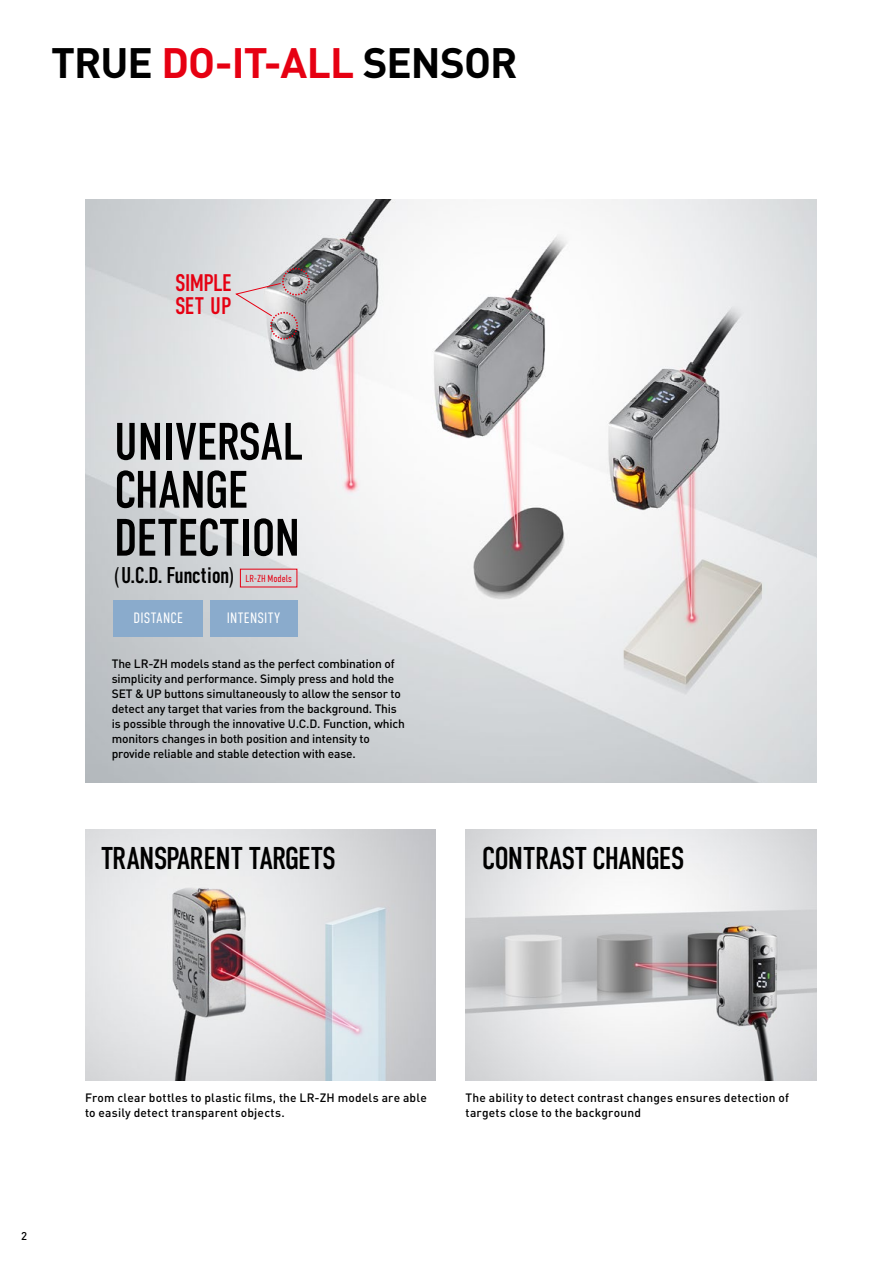
<style>
.page{position:relative;width:893px;height:1263px;background:#fff}
.page>*{position:absolute;margin:0;border:0;box-sizing:border-box;transform-origin:0 0}
.t1{font:52.5px/48px "DIN Condensed";letter-spacing:-.005em;color:#000}
.t2{font:700 42px "DINOT";letter-spacing:-.02em;color:#000}
.t3{font:31.5px "DIN Condensed";letter-spacing:-.025em;color:#000}
.t4{font:24px/23.2px "DIN Condensed";letter-spacing:-.02em;color:#e60012}
.t5{font:22.8px "DIN Condensed";letter-spacing:-.015em;color:#000}
.t6{font:300 15px "DIN Condensed";letter-spacing:.02em;color:#fff}
.t7{font:500 12px/15px "DINOT";letter-spacing:-.015em;color:#000}
.t8{font:500 12px/15px "DINOT";letter-spacing:.015em;color:#000}
.t9{font:500 11.25px "DINOT";color:#000}
.t10{font:300 10.2px "DIN Condensed";color:#e60012}
.s1{color:#e60012}
.s2{font-weight:300}
</style>
<div class="page">
<img style="left:85px;top:200px;width:731px;height:582px">
<img style="left:466px;top:829px;width:350px;height:251px">
<img style="left:85px;top:829px;width:351px;height:251px">
<div style="left:210px;top:600px;width:87px;height:36px;background:#8aabcc"></div>
<div style="left:114px;top:600px;width:89px;height:36px;background:#8aabcc"></div>
<svg style="left:235px;top:267px;width:76px;height:73px;background:#c5bec0"></svg>
<h2 class="t2" style="left:51px;top:35px;width:468px">TRUE <span class="s1">DO-IT-ALL</span> SENSOR</h2>
<h3 class="t4" style="left:175px;top:271px;width:58px">SIMPLE<br>SET UP</h3>
<h1 class="t1" style="left:114px;top:419px;width:191px">UNIVERSAL<br>CHANGE<br>DETECTION</h1>
<h3 class="t5" style="left:114px;top:562px;width:122px"><span class="s2">(</span>U.C.D. Function<span class="s2">)</span></h3>
<p class="t10" style="left:245px;top:572px;width:48px">LR-ZH Models</p>
<p class="t6" style="left:134px;top:610px;width:51px">DISTANCE</p>
<p class="t6" style="left:227px;top:610px;width:55px">INTENSITY</p>
<p class="t7" style="left:112px;top:655px;width:294px">The LR-ZH models stand as the perfect combination of simplicity and performance. Simply press and hold the SET &amp; UP buttons simultaneously to allow the sensor to detect any target that varies from the background. This is possible through the innovative U.C.D. Function, which monitors changes in both position and intensity to provide reliable and stable detection with ease.</p>
<h3 class="t3" style="left:101px;top:840px;width:236px">TRANSPARENT TARGETS</h3>
<h3 class="t3" style="left:482px;top:840px;width:204px">CONTRAST CHANGES</h3>
<p class="t9" style="left:21px;top:1228px;width:7px">2</p>
<p class="t8" style="left:85px;top:1090px;width:343px">From clear bottles to plastic films, the LR-ZH models are able to easily detect transparent objects.</p>
<p class="t8" style="left:466px;top:1090px;width:325px">The ability to detect contrast changes ensures detection of targets close to the background</p>
</div>
